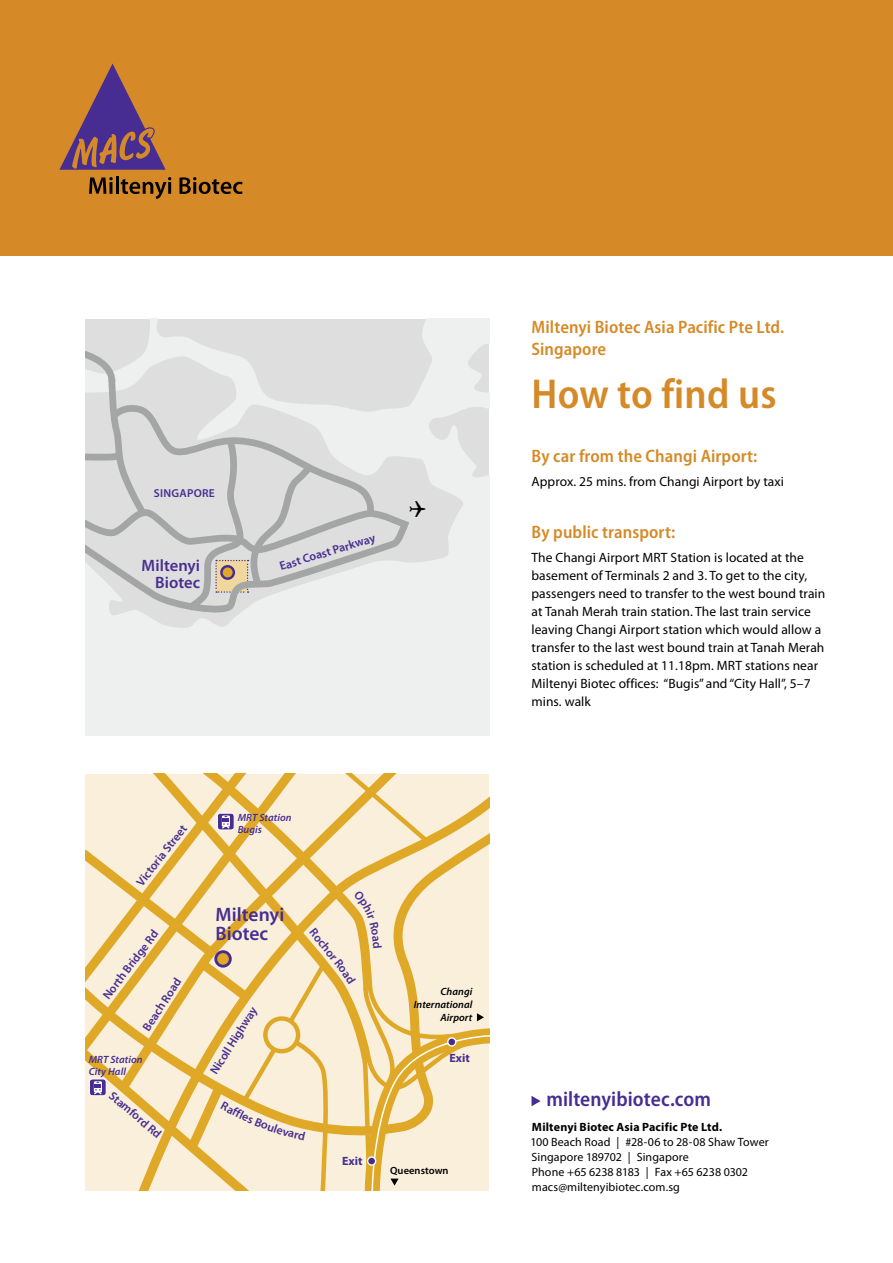
<style>
.page{position:relative;width:893px;height:1263px;background:#fff}
.page>*{position:absolute;margin:0;border:0;box-sizing:border-box;transform-origin:0 0}
.t1{font:600 semi-condensed 42px "Myriad Pro";letter-spacing:.005em;color:#d58a27}
.t2{font:600 semi-condensed 21px "Myriad Pro";letter-spacing:.005em;color:#472d91}
.t3{font:600 19.5px/19.5px "Myriad Pro";color:#472d91}
.t4{font:600 semi-condensed 18px/22.5px "Myriad Pro";letter-spacing:.005em;color:#d58a27}
.t5{font:600 16.5px/16.5px "Myriad Pro";letter-spacing:.005em;color:#472d91;text-align:right}
.t6{font:13.5px/18px "Myriad Pro";letter-spacing:.005em;color:#000}
.t7{font:12px/15px "Myriad Pro";letter-spacing:.005em;color:#000}
.t8{font:600 12px "Myriad Pro";color:#472d91}
.t9{font:700 12px "Myriad Pro";letter-spacing:.015em;color:#000}
.t10{font:700 12px "Myriad Pro";letter-spacing:.005em;color:#472d91}
.t11{font:600 11.55px "Myriad Pro";letter-spacing:.02em;color:#472d91}
.t12{font:italic 600 10.5px/12px "Myriad Pro";letter-spacing:.005em;color:#472d91}
.t13{font:italic 600 10.5px/12.6px "Myriad Pro";letter-spacing:.005em;color:#000;text-align:right}
.t14{font:600 10.5px "Myriad Pro";letter-spacing:.005em;color:#000}
</style>
<div class="page">
<div style="left:0;top:0;width:893px;height:255px;background:#d58a27"></div>
<svg style="left:59px;top:63px;width:107px;height:107px"></svg>
<svg style="left:89px;top:177px;width:24px;height:17px"></svg>
<hr style="left:116px;top:177px;width:3px;height:17px;background:#000">
<svg style="left:121px;top:177px;width:50px;height:22px"></svg>
<svg style="left:179px;top:177px;width:64px;height:17px"></svg>
<svg style="left:85px;top:319px;width:404px;height:417px;background:#ebebeb"></svg>
<svg style="left:531px;top:1096px;width:10px;height:10px"></svg>
<svg style="left:85px;top:346px;width:341px;height:269px;background:#dadbda"></svg>
<svg style="left:85px;top:774px;width:404px;height:417px;background:#f2dfb4"></svg>
<p class="t11" style="left:154px;top:486px;width:62px">SINGAPORE</p>
<p class="t5" style="left:142px;top:558px;width:60px">Miltenyi<br>Biotec</p>
<p class="t8" style="left:278px;top:560px;width:101px;rotate:-17deg">East Coast Parkway</p>
<p class="t8" style="left:134px;top:880px;width:75px;rotate:-52deg">Victoria Street</p>
<p class="t8" style="left:100px;top:994px;width:85px;rotate:-53deg">North Bridge Rd</p>
<p class="t8" style="left:140px;top:1026px;width:62px;rotate:-57deg">Beach Road</p>
<p class="t12" style="left:89px;top:1054px;width:55px">MRT Station<br>City Hall</p>
<p class="t8" style="left:115px;top:1089px;width:66px;rotate:40deg">Stamford Rd</p>
<p class="t12" style="left:238px;top:811px;width:55px">MRT Station<br>Bugis</p>
<h3 class="t3" style="left:215px;top:905px;width:70px">Miltenyi<br>Biotec</h3>
<p class="t8" style="left:208px;top:1069px;width:79px;rotate:-58deg">Nicoll Highway</p>
<p class="t8" style="left:317px;top:926px;width:38px;rotate:51deg">Rochor</p>
<p class="t10" style="left:342px;top:1154px;width:22px">Exit</p>
<p class="t13" style="left:414px;top:986px;width:60px">Changi<br>International<br>Airport</p>
<p class="t10" style="left:449px;top:1051px;width:22px">Exit</p>
<p class="t14" style="left:390px;top:1165px;width:60px">Queenstown</p>
<h3 class="t4" style="left:531px;top:316px;width:254px">Miltenyi Biotec Asia Pacific Pte Ltd.<br>Singapore</h3>
<h1 class="t1" style="left:531px;top:371px;width:246px">How to find us</h1>
<h3 class="t4" style="left:531px;top:445px;width:227px">By car from the Changi Airport:</h3>
<p class="t6" style="left:531px;top:473px;width:254px">Approx. 25 mins. from Changi Airport by taxi</p>
<h3 class="t4" style="left:531px;top:521px;width:145px">By public transport:</h3>
<p class="t6" style="left:531px;top:549px;width:295px">The Changi Airport MRT Station is located at the basement of Terminals 2 and 3. To get to the city, passengers need to transfer to the west bound train at Tanah Merah train station. The last train service leaving Changi Airport station which would allow a transfer to the last west bound train at Tanah Merah station is scheduled at 11.18pm. MRT stations near Miltenyi Biotec offices: “Bugis” and “City Hall”, 5–7 mins. walk</p>
<h2 class="t2" style="left:546px;top:1088px;width:166px">miltenyibiotec.com</h2>
<p class="t9" style="left:532px;top:1120px;width:192px">Miltenyi Biotec Asia Pacific Pte Ltd.</p>
<p class="t7" style="left:530px;top:1135px;width:240px">100 Beach Road | #28-06 to 28-08 Shaw Tower Singapore 189702 | Singapore<br>Phone +65 6238 8183 | Fax +65 6238 0302 macs@miltenyibiotec.com.sg</p>
</div>
